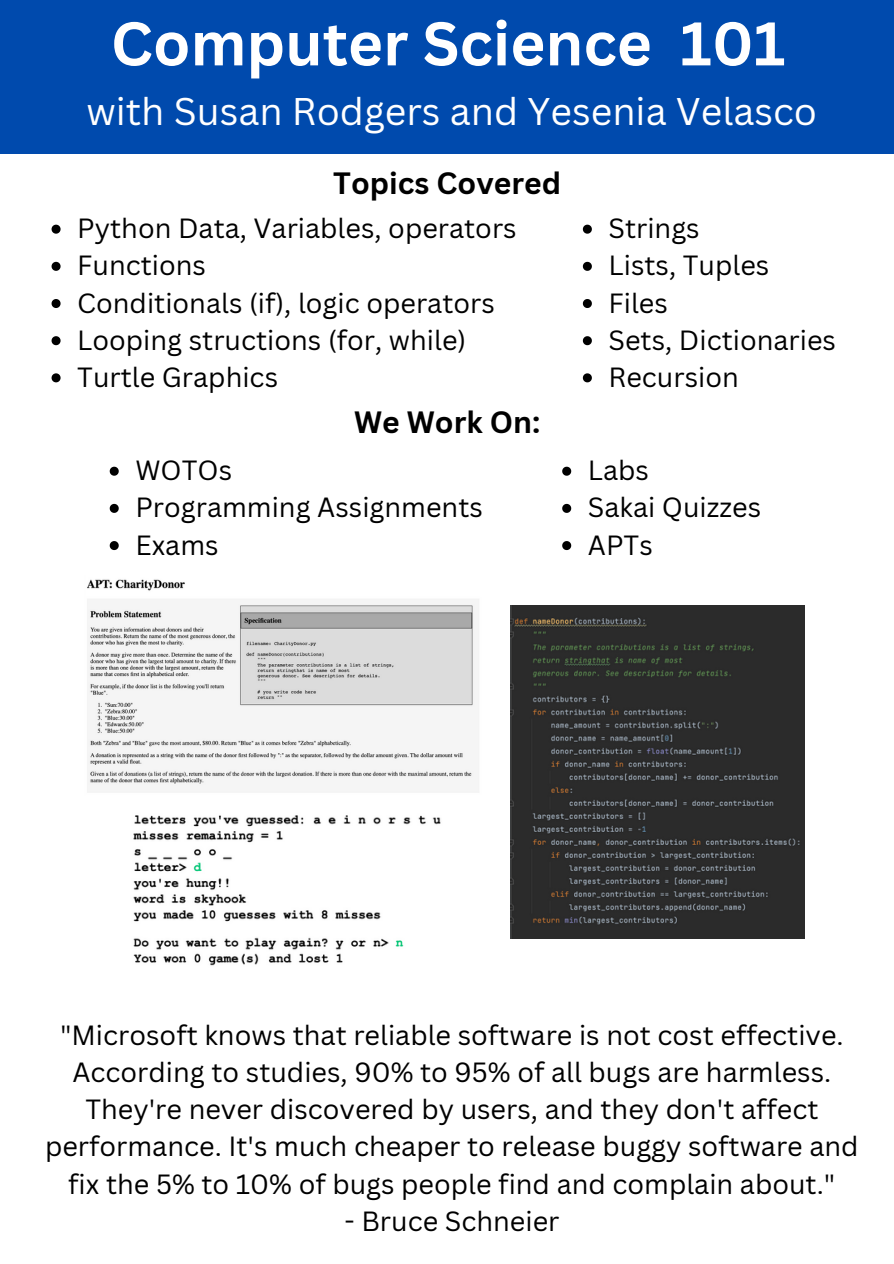
<style>
.page{position:relative;width:894px;height:1264px;background:#fff}
.page>*{position:absolute;margin:0;border:0;box-sizing:border-box;transform-origin:0 0}
.t1{font:700 60px "Canva Sans";color:#fff}
.t2{font:37.5px "Canva Sans";color:#fff}
.t3{font:700 30px "Canva Sans";color:#000}
.t4{font:27px/37.2px "Canva Sans";color:#000}
</style>
<div class="page">
<div style="left:0;top:0;width:892px;height:154px;background:#004aad"></div>
<img style="left:87px;top:579px;width:392px;height:214px">
<img style="left:133px;top:815px;width:308px;height:151px">
<img style="left:510px;top:605px;width:294px;height:333px">
<svg style="left:52px;top:225px;width:9px;height:9px"></svg>
<svg style="left:52px;top:262px;width:9px;height:9px"></svg>
<svg style="left:52px;top:299px;width:9px;height:9px"></svg>
<svg style="left:52px;top:336px;width:9px;height:9px"></svg>
<svg style="left:52px;top:373px;width:9px;height:9px"></svg>
<svg style="left:582px;top:225px;width:9px;height:9px"></svg>
<svg style="left:582px;top:262px;width:9px;height:9px"></svg>
<svg style="left:582px;top:299px;width:9px;height:9px"></svg>
<svg style="left:582px;top:336px;width:9px;height:9px"></svg>
<svg style="left:582px;top:373px;width:9px;height:9px"></svg>
<svg style="left:562px;top:466px;width:9px;height:9px"></svg>
<svg style="left:562px;top:504px;width:9px;height:9px"></svg>
<svg style="left:562px;top:541px;width:9px;height:9px"></svg>
<svg style="left:110px;top:466px;width:9px;height:9px"></svg>
<svg style="left:110px;top:504px;width:9px;height:9px"></svg>
<svg style="left:110px;top:541px;width:9px;height:9px"></svg>
<h1 class="t1" style="left:111px;top:1px;width:676px">Computer Science 101</h1>
<h2 class="t2" style="left:86px;top:85px;width:732px">with Susan Rodgers and Yesenia Velasco</h2>
<p class="t3" style="left:333px;top:162px;width:229px">Topics Covered</p>
<p class="t4" style="left:77px;top:209px;width:441px">Python Data, Variables, operators<br>Functions<br>Conditionals (if), logic operators<br>Looping structions (for, while)<br>Turtle Graphics</p>
<p class="t4" style="left:608px;top:209px;width:229px">Strings<br>Lists, Tuples<br>Files<br>Sets, Dictionaries<br>Recursion</p>
<p class="t3" style="left:354px;top:401px;width:188px">We Work On:</p>
<p class="t4" style="left:135px;top:451px;width:349px">WOTOs<br>Programming Assignments<br>Exams</p>
<p class="t4" style="left:587px;top:451px;width:175px">Labs<br>Sakai Quizzes<br>APTs</p>
<p class="t4" style="left:45px;top:1015px;width:814px;text-align:center">"Microsoft knows that reliable software is not cost effective.<br>According to studies, 90% to 95% of all bugs are harmless.<br>They're never discovered by users, and they don't affect performance. It's much cheaper to release buggy software and fix the 5% to 10% of bugs people find and complain about."</p>
<p class="t4" style="left:344px;top:1201px;width:216px">- Bruce Schneier</p>
</div>
